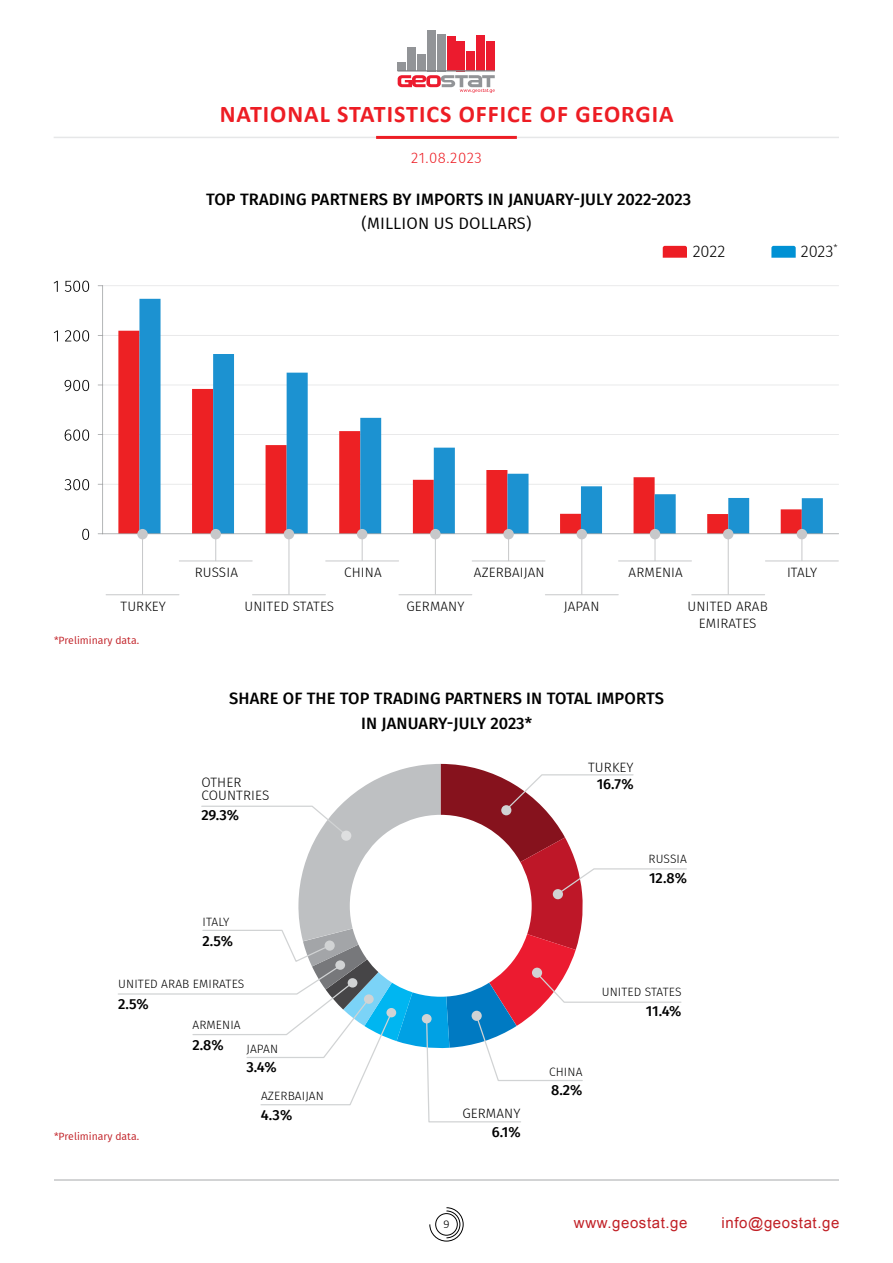
<style>
.page{position:relative;width:893px;height:1263px;background:#fff}
.page>*{position:absolute;margin:0;border:0;box-sizing:border-box;transform-origin:0 0}
.t1{font:397.95px "Chartwell Pies";color:#86121d}
.t2{font:700 24px "Calibri";letter-spacing:.04em;color:#ed1d24}
.t3{font:500 16.5px/24px "Fira GO";letter-spacing:.01em;color:#000;text-align:center}
.t4{font:16.5px "Fira GO";letter-spacing:.01em;color:#000}
.t5{font:300 16.5px "Fira GO";letter-spacing:-.005em;color:#000}
.t6{font:15px "BPG Ingiri Arial";letter-spacing:.04em;color:#c12026}
.t7{font:300 15px "Fira GO";letter-spacing:.035em;color:#ed1d24}
.t8{font:500 14.55px "Fira GO";letter-spacing:-.005em;color:#000}
.t9{font:300 13.5px/13.2px "Fira GO";letter-spacing:.01em;color:#000}
.t10{font:300 12px "Fira GO";letter-spacing:.01em;color:#000}
.t11{font:300 12px "Calibri";color:#000}
.t12{font:10.5px "Fira GO";color:#c12026}
.s1{color:#ec1b30}
.s2{color:#007ac2}
.s3{color:#00a1e4}
.s4{color:#00b6f1}
.s5{color:#a3a5a8}
.s6{color:#bec0c2}
.s7{color:#fff}
</style>
<div class="page">
<svg style="left:429px;top:1207px;width:35px;height:34px"></svg>
<hr style="left:54px;top:1179px;width:785px;height:1px;background:#a7a9ac">
<hr style="left:54px;top:137px;width:785px;height:1px;background:#e6e7e8">
<hr style="left:376px;top:136px;width:141px;height:3px;background:#ed1d24">
<div style="left:398px;top:62px;width:8px;height:9px;background:#929497"></div>
<div style="left:407px;top:47px;width:9px;height:24px;background:#929497"></div>
<div style="left:417px;top:55px;width:9px;height:16px;background:#929497"></div>
<div style="left:427px;top:30px;width:9px;height:41px;background:#929497"></div>
<div style="left:437px;top:34px;width:9px;height:37px;background:#929497"></div>
<div style="left:447px;top:36px;width:8px;height:35px;background:#ec1b2e"></div>
<div style="left:457px;top:41px;width:8px;height:30px;background:#ec1b2e"></div>
<div style="left:466px;top:51px;width:9px;height:20px;background:#ec1b2e"></div>
<div style="left:476px;top:36px;width:9px;height:35px;background:#ec1b2e"></div>
<div style="left:486px;top:42px;width:9px;height:29px;background:#ec1b2e"></div>
<hr style="left:398px;top:70px;width:97px;height:2px;background:#808184">
<svg style="left:398px;top:75px;width:97px;height:18px"></svg>
<svg style="left:663px;top:246px;width:24px;height:12px"></svg>
<svg style="left:771px;top:246px;width:25px;height:12px"></svg>
<hr style="left:102px;top:484px;width:737px;height:1px;background:#e2e3e4">
<hr style="left:102px;top:434px;width:737px;height:1px;background:#e2e3e4">
<hr style="left:102px;top:385px;width:737px;height:1px;background:#e2e3e4">
<hr style="left:102px;top:335px;width:737px;height:1px;background:#e2e3e4">
<hr style="left:102px;top:285px;width:737px;height:1px;background:#e2e3e4">
<div style="left:118px;top:331px;width:21px;height:202px;background:#ed2124"></div>
<svg style="left:139px;top:299px;width:684px;height:234px"></svg>
<hr style="left:102px;top:285px;width:1px;height:249px;background:#9b9d9f">
<hr style="left:102px;top:533px;width:737px;height:1px;background:#9b9d9f">
<svg style="left:82px;top:529px;width:7px;height:11px"></svg>
<svg style="left:65px;top:479px;width:24px;height:11px"></svg>
<svg style="left:65px;top:429px;width:24px;height:12px"></svg>
<svg style="left:65px;top:380px;width:24px;height:11px"></svg>
<svg style="left:54px;top:330px;width:4px;height:11px"></svg>
<svg style="left:65px;top:330px;width:24px;height:11px"></svg>
<svg style="left:54px;top:281px;width:4px;height:11px"></svg>
<svg style="left:65px;top:281px;width:24px;height:11px"></svg>
<svg style="left:508px;top:774px;width:126px;height:38px"></svg>
<div style="left:501px;top:805px;width:10px;height:10px;background:#d1d3d4;border-radius:50%"></div>
<svg style="left:555px;top:868px;width:132px;height:24px"></svg>
<div style="left:553px;top:889px;width:10px;height:10px;background:#d1d3d4;border-radius:50%"></div>
<svg style="left:539px;top:975px;width:143px;height:28px"></svg>
<div style="left:532px;top:968px;width:10px;height:10px;background:#d1d3d4;border-radius:50%"></div>
<svg style="left:201px;top:805px;width:142px;height:27px"></svg>
<div style="left:341px;top:830px;width:10px;height:11px;background:#dedfe0;border-radius:50%"></div>
<div style="left:472px;top:1011px;width:10px;height:10px;background:#d1d3d4;border-radius:50%"></div>
<svg style="left:425px;top:1013px;width:158px;height:110px"></svg>
<div style="left:386px;top:1008px;width:10px;height:9px;background:#d1d3d4;border-radius:50%"></div>
<div style="left:422px;top:1014px;width:10px;height:9px;background:#d1d3d4;border-radius:50%"></div>
<svg style="left:118px;top:929px;width:275px;height:177px"></svg>
<div style="left:211px;top:529px;width:10px;height:10px;background:#c7c8ca;border-radius:50%"></div>
<hr style="left:179px;top:561px;width:73px;height:1px;background:#c7c8ca">
<svg style="left:215px;top:539px;width:1px;height:22px"></svg>
<div style="left:797px;top:529px;width:10px;height:10px;background:#c7c8ca;border-radius:50%"></div>
<hr style="left:765px;top:561px;width:73px;height:1px;background:#c7c8ca">
<svg style="left:801px;top:539px;width:1px;height:22px"></svg>
<div style="left:357px;top:529px;width:10px;height:10px;background:#c7c8ca;border-radius:50%"></div>
<hr style="left:326px;top:561px;width:73px;height:1px;background:#c7c8ca">
<svg style="left:362px;top:539px;width:1px;height:22px"></svg>
<div style="left:503px;top:529px;width:11px;height:10px;background:#c7c8ca;border-radius:50%"></div>
<hr style="left:472px;top:561px;width:73px;height:1px;background:#c7c8ca">
<svg style="left:508px;top:539px;width:1px;height:22px"></svg>
<div style="left:650px;top:529px;width:10px;height:10px;background:#c7c8ca;border-radius:50%"></div>
<hr style="left:618px;top:561px;width:73px;height:1px;background:#c7c8ca">
<svg style="left:655px;top:539px;width:1px;height:22px"></svg>
<div style="left:723px;top:529px;width:10px;height:10px;background:#c7c8ca;border-radius:50%"></div>
<hr style="left:692px;top:594px;width:73px;height:1px;background:#c7c8ca">
<hr style="left:728px;top:534px;width:1px;height:60px;background:#c7c8ca">
<div style="left:284px;top:529px;width:10px;height:10px;background:#c7c8ca;border-radius:50%"></div>
<hr style="left:252px;top:594px;width:73px;height:1px;background:#c7c8ca">
<hr style="left:289px;top:534px;width:1px;height:60px;background:#c7c8ca">
<div style="left:137px;top:529px;width:11px;height:10px;background:#c7c8ca;border-radius:50%"></div>
<hr style="left:106px;top:594px;width:73px;height:1px;background:#c7c8ca">
<hr style="left:142px;top:534px;width:1px;height:60px;background:#c7c8ca">
<div style="left:430px;top:529px;width:11px;height:10px;background:#c7c8ca;border-radius:50%"></div>
<hr style="left:399px;top:594px;width:73px;height:1px;background:#c7c8ca">
<hr style="left:435px;top:534px;width:1px;height:60px;background:#c7c8ca">
<div style="left:577px;top:529px;width:10px;height:10px;background:#c7c8ca;border-radius:50%"></div>
<hr style="left:545px;top:594px;width:73px;height:1px;background:#c7c8ca">
<hr style="left:581px;top:534px;width:1px;height:60px;background:#c7c8ca">
<h2 class="t2" style="left:220px;top:97px;width:455px">NATIONAL STATISTICS OFFICE OF GEORGIA</h2>
<p class="t7" style="left:411px;top:149px;width:72px">21.08.2023</p>
<p class="t3" style="left:206px;top:188px;width:487px">TOP TRADING PARTNERS BY IMPORTS IN JANUARY-JULY 2022-2023</p>
<p class="t4" style="left:362px;top:214px;width:171px">(MILLION US DOLLARS)</p>
<p class="t5" style="left:693px;top:242px;width:34px">2022</p>
<p class="t5" style="left:801px;top:242px;width:38px">2023<sup>*</sup></p>
<p class="t9" style="left:195px;top:565px;width:45px">RUSSIA</p>
<p class="t9" style="left:344px;top:565px;width:39px">CHINA</p>
<p class="t9" style="left:474px;top:565px;width:72px">AZERBAIJAN</p>
<p class="t9" style="left:629px;top:565px;width:56px">ARMENIA</p>
<p class="t9" style="left:787px;top:565px;width:32px">ITALY</p>
<p class="t9" style="left:121px;top:600px;width:47px">TURKEY</p>
<p class="t9" style="left:244px;top:600px;width:91px">UNITED STATES</p>
<p class="t9" style="left:406px;top:600px;width:60px">GERMANY</p>
<p class="t9" style="left:564px;top:600px;width:37px">JAPAN</p>
<p class="t9" style="left:688px;top:598px;width:82px;line-height:16.2px;text-align:center">UNITED ARAB<br>EMIRATES</p>
<p class="t12" style="left:54px;top:634px;width:87px">*Preliminary data.</p>
<p class="t3" style="left:229px;top:687px;width:436px">SHARE OF THE TOP TRADING PARTNERS IN TOTAL IMPORTS<br>IN JANUARY-JULY 2023*</p>
<h1 class="t1" style="left:279px;top:662px;width:629px">17<span class="s1">11</span><span class="s2">8</span><span class="s3">6</span><span class="s4">4</span><span class="s5">3</span><span class="s6">29</span><span class="s7">G</span></h1>
<p class="t9" style="left:588px;top:760px;width:47px">TURKEY</p>
<p class="t9" style="left:201px;top:776px;width:69px">OTHER<br>COUNTRIES</p>
<p class="t8" style="left:597px;top:775px;width:38px">16.7%</p>
<p class="t8" style="left:201px;top:807px;width:39px">29.3%</p>
<p class="t10" style="left:649px;top:852px;width:40px">RUSSIA</p>
<p class="t8" style="left:649px;top:869px;width:39px">12.8%</p>
<p class="t10" style="left:203px;top:915px;width:28px">ITALY</p>
<p class="t8" style="left:202px;top:933px;width:32px">2.5%</p>
<p class="t10" style="left:118px;top:976px;width:127px">UNITED ARAB EMIRATES</p>
<p class="t10" style="left:602px;top:985px;width:81px">UNITED STATES</p>
<p class="t8" style="left:118px;top:995px;width:32px">2.5%</p>
<p class="t8" style="left:646px;top:1003px;width:37px">11.4%</p>
<p class="t10" style="left:192px;top:1018px;width:50px">ARMENIA</p>
<p class="t8" style="left:192px;top:1036px;width:33px">2.8%</p>
<p class="t10" style="left:246px;top:1042px;width:33px">JAPAN</p>
<p class="t10" style="left:261px;top:1088px;width:64px">AZERBAIJAN</p>
<p class="t8" style="left:246px;top:1058px;width:32px">3.4%</p>
<p class="t8" style="left:261px;top:1107px;width:33px">4.3%</p>
<p class="t10" style="left:549px;top:1065px;width:35px">CHINA</p>
<p class="t8" style="left:551px;top:1081px;width:33px">8.2%</p>
<p class="t9" style="left:462px;top:1107px;width:60px">GERMANY</p>
<p class="t12" style="left:54px;top:1131px;width:87px">*Preliminary data.</p>
<p class="t11" style="left:443px;top:1217px;width:8px">9</p>
<p class="t8" style="left:492px;top:1124px;width:30px">6.1%</p>
<p class="t6" style="left:574px;top:1213px;width:115px">www.geostat.ge</p>
<p class="t6" style="left:722px;top:1213px;width:119px">info@geostat.ge</p>
</div>
